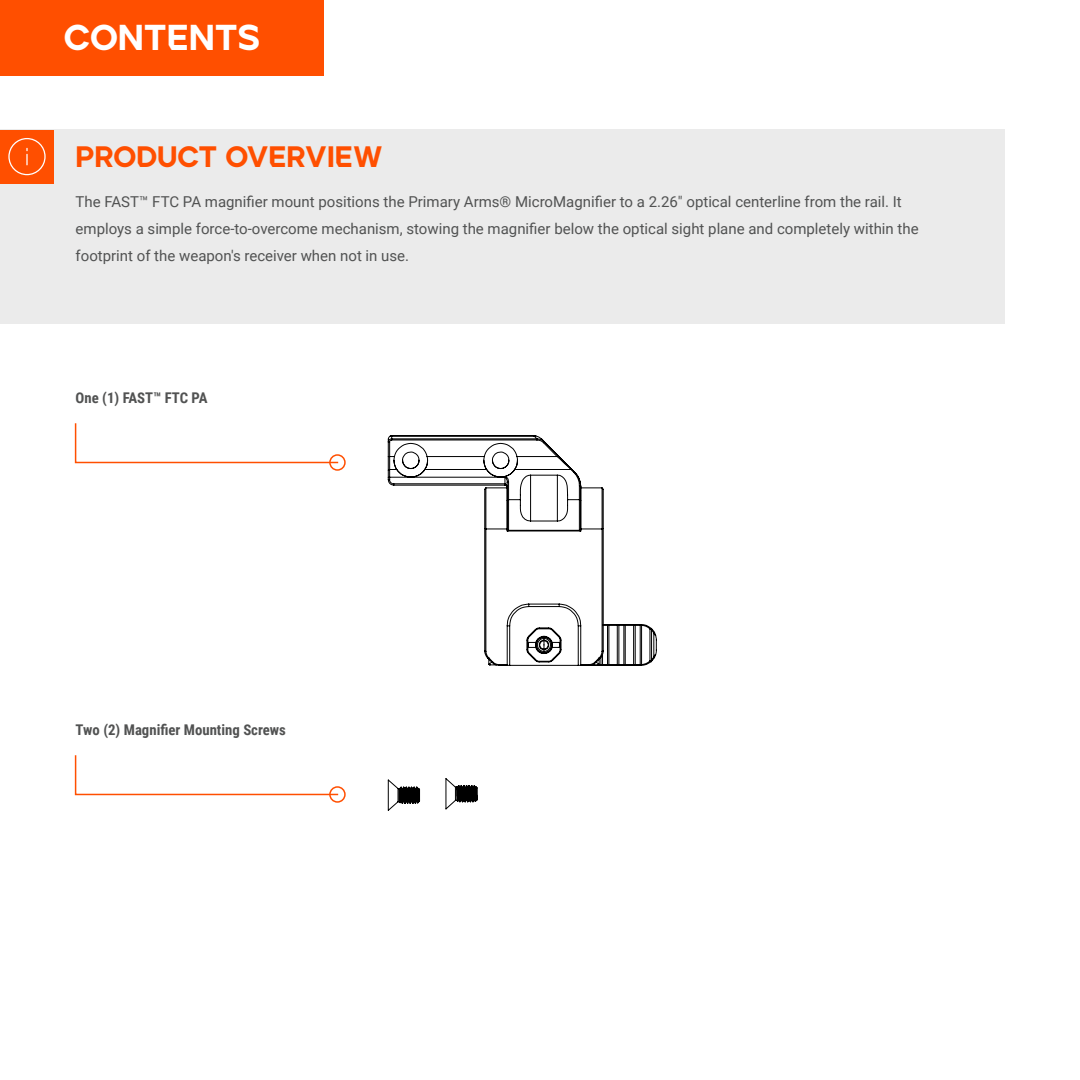
<style>
.page{position:relative;width:1080px;height:1080px;background:#fff}
.page>*{position:absolute;margin:0;border:0;box-sizing:border-box;transform-origin:0 0}
.t1{font:36px "Ardela Edge Variable X01";color:#fff}
.t2{font:29.7px "Ardela Edge Variable X01";letter-spacing:-.005em;color:#ff4f00}
.t3{font:15px/27px "Roboto";color:#515252}
.t4{font:700 14.7px "Roboto Condensed";color:#515252}
</style>
<div class="page">
<div style="left:0;top:0;width:324px;height:76px;background:#ff4f00"></div>
<div style="left:0;top:130px;width:1004px;height:194px;background:#ebebeb"></div>
<div style="left:0;top:130px;width:54px;height:54px;background:#ff4f00"></div>
<svg style="left:8px;top:138px;width:38px;height:37px"></svg>
<div style="left:329px;top:454px;width:17px;height:17px;border:2px solid #ff4f00;border-radius:50%"></div>
<svg style="left:74px;top:423px;width:265px;height:41px"></svg>
<div style="left:329px;top:786px;width:17px;height:17px;border:2px solid #ff4f00;border-radius:50%"></div>
<svg style="left:74px;top:755px;width:265px;height:41px"></svg>
<svg style="left:387px;top:435px;width:270px;height:231px"></svg>
<svg style="left:388px;top:780px;width:32px;height:31px"></svg>
<svg style="left:446px;top:778px;width:32px;height:31px"></svg>
<h1 class="t1" style="left:64px;top:22px;width:198px">CONTENTS</h1>
<h2 class="t2" style="left:76px;top:143px;width:309px">PRODUCT OVERVIEW</h2>
<p class="t3" style="left:76px;top:190px;width:845px">The FAST™ FTC PA magnifier mount positions the Primary Arms® MicroMagnifier to a 2.26" optical centerline from the rail. It employs a simple force-to-overcome mechanism, stowing the magnifier below the optical sight plane and completely within the footprint of the weapon's receiver when not in use.</p>
<p class="t4" style="left:76px;top:392px;width:133px">One (1) FAST™ FTC PA</p>
<p class="t4" style="left:76px;top:724px;width:212px">Two (2) Magnifier Mounting Screws</p>
</div>
